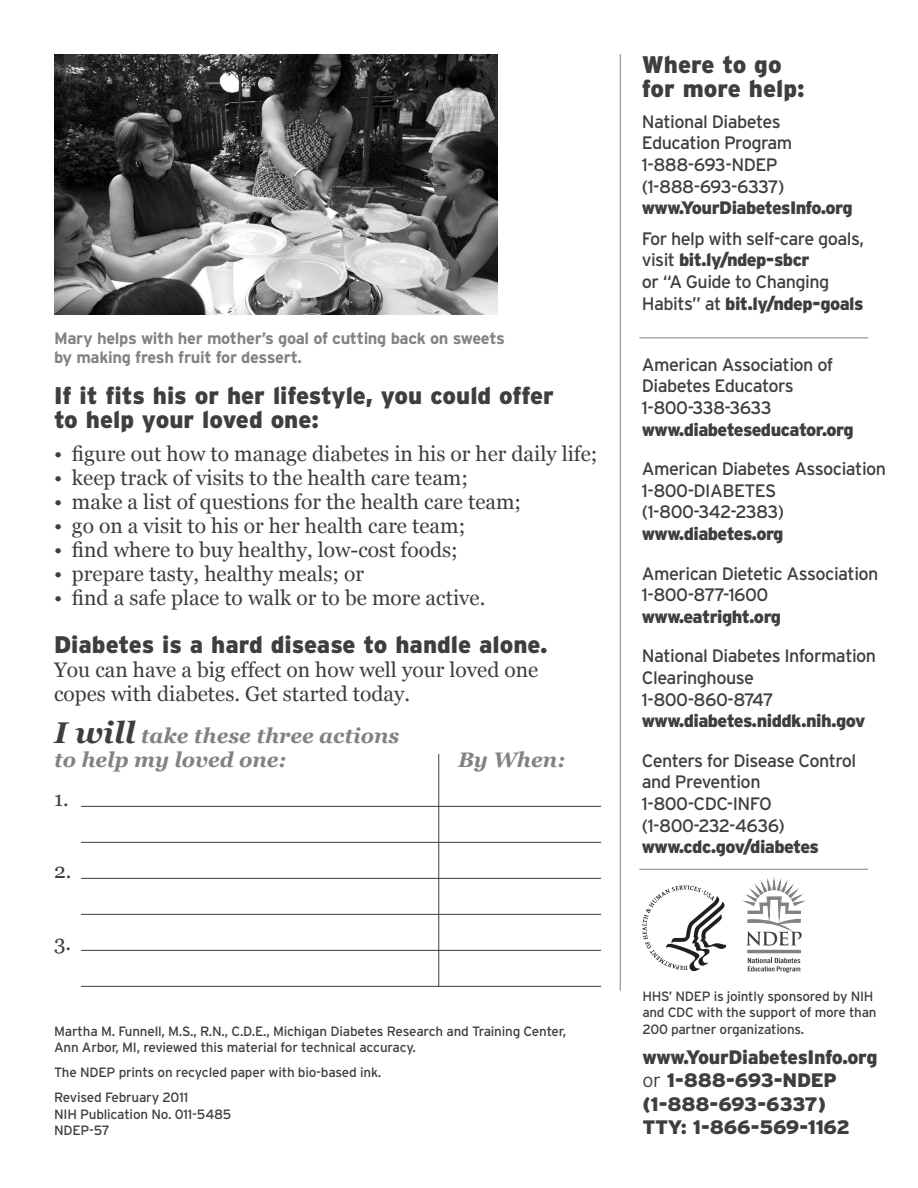
<style>
.page{position:relative;width:918px;height:1188px;background:#fff}
.page>*{position:absolute;margin:0;border:0;box-sizing:border-box;transform-origin:0 0}
.t1{font:900 24px/24px "Interstate";color:#3e3e3f}
.t2{font:21px/24px "Georgia";color:#3e3e3f}
.t3{font:italic 700 21px/24px "Georgia";color:#808285}
.t4{font:900 19.5px/23.4px "Interstate";letter-spacing:-.015em;color:#3e3e3f}
.t5{font:18px/21.6px "Interstate";letter-spacing:-.03em;color:#3e3e3f}
.t6{font:900 18px/21.6px "Interstate";letter-spacing:-.03em;color:#3e3e3f}
.t7{font:700 16.5px/19.5px "Interstate";letter-spacing:-.02em;color:#808285}
.t8{font:13.5px/16.2px "Interstate";letter-spacing:-.015em;color:#3e3e3f}
.s1{font-size:30px;color:#3e3e3f}
.s2{font-weight:900}
.s3{font-weight:400}
.s4{font-weight:300}
</style>
<div class="page">
<hr style="left:81px;top:806px;width:520px;height:1px;background:#3e3e3f">
<hr style="left:81px;top:842px;width:520px;height:1px;background:#3e3e3f">
<hr style="left:81px;top:878px;width:520px;height:1px;background:#3e3e3f">
<hr style="left:81px;top:914px;width:520px;height:1px;background:#3e3e3f">
<hr style="left:81px;top:950px;width:520px;height:1px;background:#3e3e3f">
<hr style="left:81px;top:986px;width:520px;height:1px;background:#3e3e3f">
<img style="left:54px;top:54px;width:443px;height:260px">
<svg style="left:642px;top:885px;width:84px;height:87px"></svg>
<svg style="left:745px;top:880px;width:58px;height:66px"></svg>
<div style="left:748px;top:950px;width:53px;height:3px;border:1px solid #808285"></div>
<svg style="left:748px;top:958px;width:52px;height:15px"></svg>
<hr style="left:620px;top:54px;width:1px;height:937px;background:#808285">
<hr style="left:639px;top:338px;width:229px;height:1px;background:#808285">
<hr style="left:639px;top:869px;width:229px;height:1px;background:#808285">
<hr style="left:438px;top:754px;width:1px;height:233px;background:#3e3e3f">
<p class="t7" style="left:54px;top:328px;width:453px">Mary helps with her mother’s goal of cutting back on sweets by making fresh fruit for dessert.</p>
<h2 class="t1" style="left:54px;top:383px;width:501px">If it fits his or her lifestyle, you could offer to help your loved one:</h2>
<p class="t2" style="left:54px;top:442px;width:545px">• figure out how to manage diabetes in his or her daily life;</p>
<p class="t2" style="left:54px;top:466px;width:416px">• keep track of visits to the health care team;</p>
<p class="t2" style="left:54px;top:490px;width:469px">• make a list of questions for the health care team;</p>
<p class="t2" style="left:54px;top:514px;width:413px">• go on a visit to his or her health care team;</p>
<p class="t2" style="left:54px;top:538px;width:405px">• find where to buy healthy, low-cost foods;</p>
<p class="t2" style="left:54px;top:562px;width:312px">• prepare tasty, healthy meals; or</p>
<p class="t2" style="left:54px;top:586px;width:433px">• find a safe place to walk or to be more active.</p>
<h2 class="t1" style="left:54px;top:632px;width:495px">Diabetes is a hard disease to handle alone.</h2>
<p class="t2" style="left:54px;top:658px;width:486px">You can have a big effect on how well your loved one copes with diabetes. Get started today.</p>
<p class="t3" style="left:54px;top:724px;width:347px"><span class="s1">I will</span> take these three actions to help my loved one:</p>
<p class="t3" style="left:458px;top:748px;width:109px">By When:</p>
<p class="t2" style="left:54px;top:787px;width:16px">1.</p>
<p class="t2" style="left:54px;top:859px;width:19px">2.</p>
<p class="t2" style="left:54px;top:931px;width:19px">3.</p>
<p class="t8" style="left:54px;top:1023px;width:513px">Martha M. Funnell, M.S., R.N., C.D.E., Michigan Diabetes Research and Training Center,<br>Ann Arbor, MI, reviewed this material for technical accuracy.</p>
<p class="t8" style="left:54px;top:1064px;width:329px">The NDEP prints on recycled paper with bio-based ink.</p>
<p class="t8" style="left:54px;top:1090px;width:179px">Revised February 2011<br>NIH Publication No. 011-5485<br>NDEP-57</p>
<p class="t1" style="left:642px;top:53px;width:164px">Where to go for more help:</p>
<p class="t5" style="left:642px;top:111px;width:152px">National Diabetes<br>Education Program</p>
<p class="t5" style="left:642px;top:154px;width:212px">1-888-693-NDEP (1-888-693-6337) <span class="s2">www.YourDiabetesInfo.org</span></p>
<p class="t5" style="left:642px;top:228px;width:224px">For help with self-care goals, visit <span class="s2">bit.ly/ndep-sbcr<br></span>or “A Guide to Changing<br>Habits” at <span class="s2">bit.ly/ndep-goals</span></p>
<p class="t5" style="left:642px;top:354px;width:193px">American Association of<br>Diabetes Educators</p>
<p class="t6" style="left:642px;top:397px;width:213px"><span class="s3">1-800-338-3633 </span>www.diabeteseducator.org</p>
<p class="t5" style="left:642px;top:458px;width:246px">American Diabetes Association</p>
<p class="t5" style="left:642px;top:480px;width:144px">1-800-DIABETES (1-800-342-2383) <span class="s2">www.diabetes.org</span></p>
<p class="t5" style="left:642px;top:562px;width:238px">American Dietetic Association</p>
<p class="t6" style="left:642px;top:584px;width:141px"><span class="s3">1-800-877-1600 </span>www.eatright.org</p>
<p class="t5" style="left:642px;top:645px;width:236px">National Diabetes Information<br>Clearinghouse</p>
<p class="t6" style="left:642px;top:688px;width:225px"><span class="s3">1-800-860-8747 </span>www.diabetes.niddk.nih.gov</p>
<p class="t5" style="left:642px;top:750px;width:216px">Centers for Disease Control and Prevention</p>
<p class="t5" style="left:642px;top:793px;width:179px">1-800-CDC-INFO (1-800-232-4636) <span class="s2">www.cdc.gov/diabetes</span></p>
<p class="t8" style="left:642px;top:988px;width:236px">HHS’ NDEP is jointly sponsored by NIH and CDC with the support of more than<br>200 partner organizations.</p>
<p class="t4" style="left:642px;top:1045px;width:237px">www.YourDiabetesInfo.org <span class="s4">or</span> 1-888-693-NDEP (1-888-693-6337)<br>TTY: 1-866-569-1162</p>
</div>
